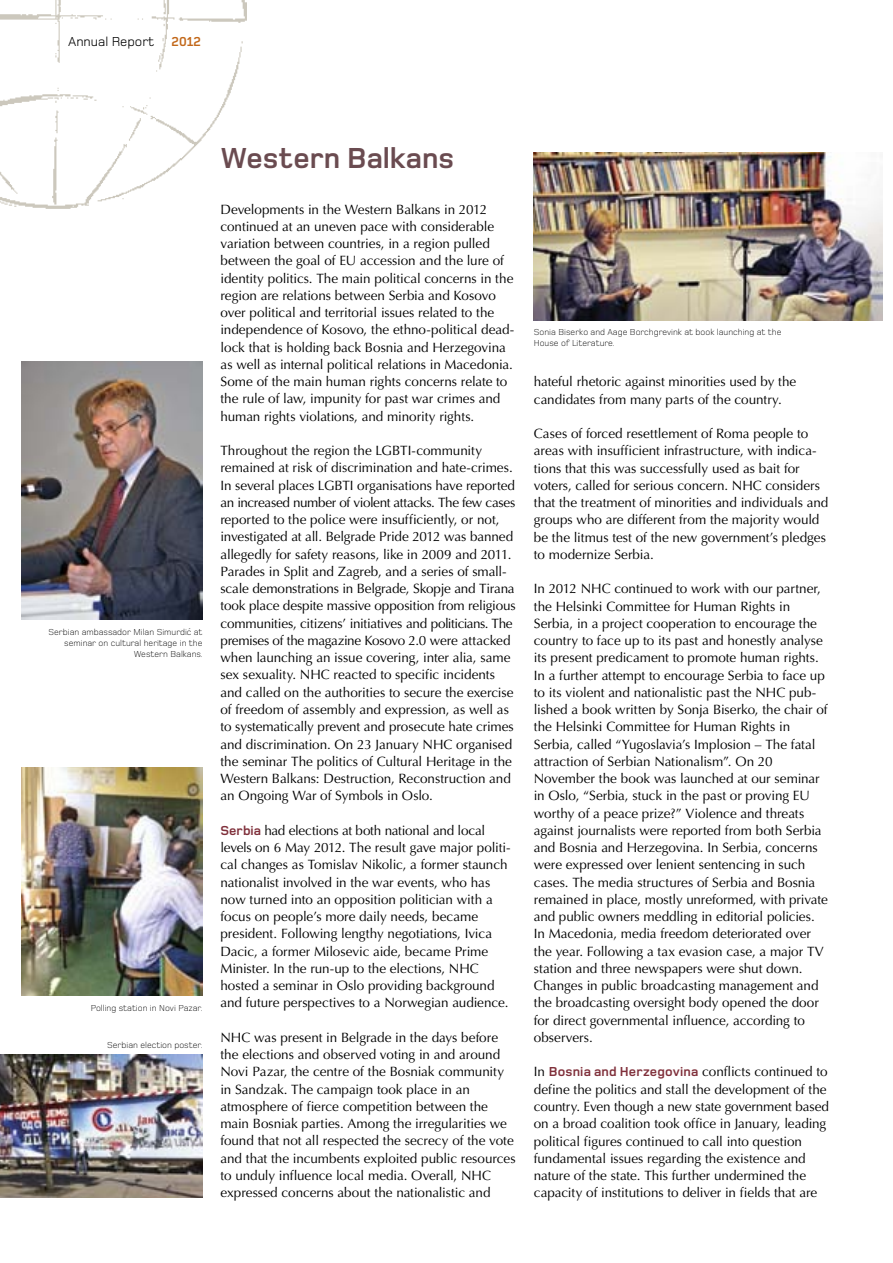
<style>
.page{position:relative;width:893px;height:1263px;background:#fff}
.page>*{position:absolute;margin:0;border:0;box-sizing:border-box;transform-origin:0 0}
.t1{font:700 30px "Foundry Monoline";color:#6a4b50}
.t2{font:13.5px/17.2px "Optima LT Std";letter-spacing:-.005em;color:#000}
.t3{font:13.5px "Foundry Monoline";color:#000}
.t4{font:700 13.5px "Foundry Monoline";color:#c2681a}
.t5{font:300 9px/10.8px "Foundry Monoline";color:#000;text-align:right}
.s1{font-family:"Foundry Monoline";font-weight:700;color:#80303b}
</style>
<div class="page">
<img style="left:21px;top:361px;width:181px;height:258px">
<img style="left:0;top:1055px;width:202px;height:142px">
<img style="left:21px;top:767px;width:181px;height:228px">
<img style="left:534px;top:152px;width:348px;height:168px">
<img style="left:0;top:0;width:247px;height:209px">
<p class="t3" style="left:68px;top:34px;width:88px">Annual Report</p>
<p class="t4" style="left:172px;top:34px;width:31px">2012</p>
<p class="t5" style="left:48px;top:627px;width:156px">Serbian ambassador Milan Simurdic´ at seminar on cultural heritage in the<br>Western Balkans.</p>
<p class="t5" style="left:91px;top:1002px;width:114px">Polling station in Novi Pazar.</p>
<p class="t5" style="left:107px;top:1040px;width:97px">Serbian election poster.</p>
<h1 class="t1" style="left:220px;top:142px;width:235px">Western Balkans</h1>
<p class="t2" style="left:220px;top:201px;width:295px">Developments in the Western Balkans in 2012 continued at an uneven pace with considerable variation between countries, in a region pulled between the goal of EU accession and the lure of identity politics. The main political concerns in the region are relations between Serbia and Kosovo over political and territorial issues related to the independence of Kosovo, the ethno-political dead&shy;lock that is holding back Bosnia and Herzegovina as well as internal political relations in Macedonia.<br>Some of the main human rights concerns relate to the rule of law, impunity for past war crimes and human rights violations, and minority rights.</p>
<p class="t2" style="left:220px;top:442px;width:297px">Throughout the region the LGBTI-community remained at risk of discrimination and hate-crimes.<br>In several places LGBTI organisations have reported an increased number of violent attacks. The few cases reported to the police were insufficiently, or not, investigated at all. Belgrade Pride 2012 was banned allegedly for safety reasons, like in 2009 and 2011.<br>Parades in Split and Zagreb, and a series of small&shy;scale demonstrations in Belgrade, Skopje and Tirana took place despite massive opposition from religious communities, citizens’ initiatives and politicians. The premises of the magazine Kosovo 2.0 were attacked when launching an issue covering, inter alia, same sex sexuality. NHC reacted to specific incidents and called on the authorities to secure the exercise of freedom of assembly and expression, as well as to systematically prevent and prosecute hate crimes and discrimination. On 23 January NHC organised the seminar The politics of Cultural Heritage in the Western Balkans: Destruction, Reconstruction and an Ongoing War of Symbols in Oslo.</p>
<p class="t2" style="left:220px;top:822px;width:292px"><span class="s1">Serbia</span> had elections at both national and local levels on 6 May 2012. The result gave major politi&shy;cal changes as Tomislav Nikolic, a former staunch nationalist involved in the war events, who has now turned into an opposition politician with a focus on people’s more daily needs, became president. Following lengthy negotiations, Ivica Dacic, a former Milosevic aide, became Prime Minister. In the run-up to the elections, NHC hosted a seminar in Oslo providing background and future perspectives to a Norwegian audience.</p>
<p class="t2" style="left:220px;top:1029px;width:297px">NHC was present in Belgrade in the days before the elections and observed voting in and around Novi Pazar, the centre of the Bosniak community in Sandzak. The campaign took place in an atmosphere of fierce competition between the main Bosniak parties. Among the irregularities we found that not all respected the secrecy of the vote and that the incumbents exploited public resources to unduly influence local media. Overall, NHC expressed concerns about the nationalistic and</p>
<p class="t5" style="left:534px;top:326px;width:249px;text-align:left">Sonia Biserko and Aage Borchgrevink at book launching at the<br>House of Literature.</p>
<p class="t2" style="left:534px;top:373px;width:264px">hateful rhetoric against minorities used by the candidates from many parts of the country.</p>
<p class="t2" style="left:534px;top:425px;width:296px">Cases of forced resettlement of Roma people to areas with insufficient infrastructure, with indica&shy;tions that this was successfully used as bait for voters, called for serious concern. NHC considers that the treatment of minorities and individuals and groups who are different from the majority would be the litmus test of the new government’s pledges to modernize Serbia.</p>
<p class="t2" style="left:534px;top:580px;width:295px">In 2012 NHC continued to work with our partner, the Helsinki Committee for Human Rights in Serbia, in a project cooperation to encourage the country to face up to its past and honestly analyse its present predicament to promote human rights.<br>In a further attempt to encourage Serbia to face up to its violent and nationalistic past the NHC pub&shy;lished a book written by Sonja Biserko, the chair of the Helsinki Committee for Human Rights in Serbia, called “Yugoslavia’s Implosion – The fatal attraction of Serbian Nationalism”. On 20<br>November the book was launched at our seminar in Oslo, “Serbia, stuck in the past or proving EU worthy of a peace prize?” Violence and threats against journalists were reported from both Serbia and Bosnia and Herzegovina. In Serbia, concerns were expressed over lenient sentencing in such cases. The media structures of Serbia and Bosnia remained in place, mostly unreformed, with private and public owners meddling in editorial policies.<br>In Macedonia, media freedom deteriorated over the year. Following a tax evasion case, a major TV station and three newspapers were shut down.<br>Changes in public broadcasting management and the broadcasting oversight body opened the door for direct governmental influence, according to observers.</p>
<p class="t2" style="left:534px;top:1063px;width:297px">In <span class="s1">Bosnia and Herzegovina</span> conflicts continued to define the politics and stall the development of the country. Even though a new state government based on a broad coalition took office in January, leading political figures continued to call into question fundamental issues regarding the existence and nature of the state. This further undermined the capacity of institutions to deliver in fields that are</p>
</div>
